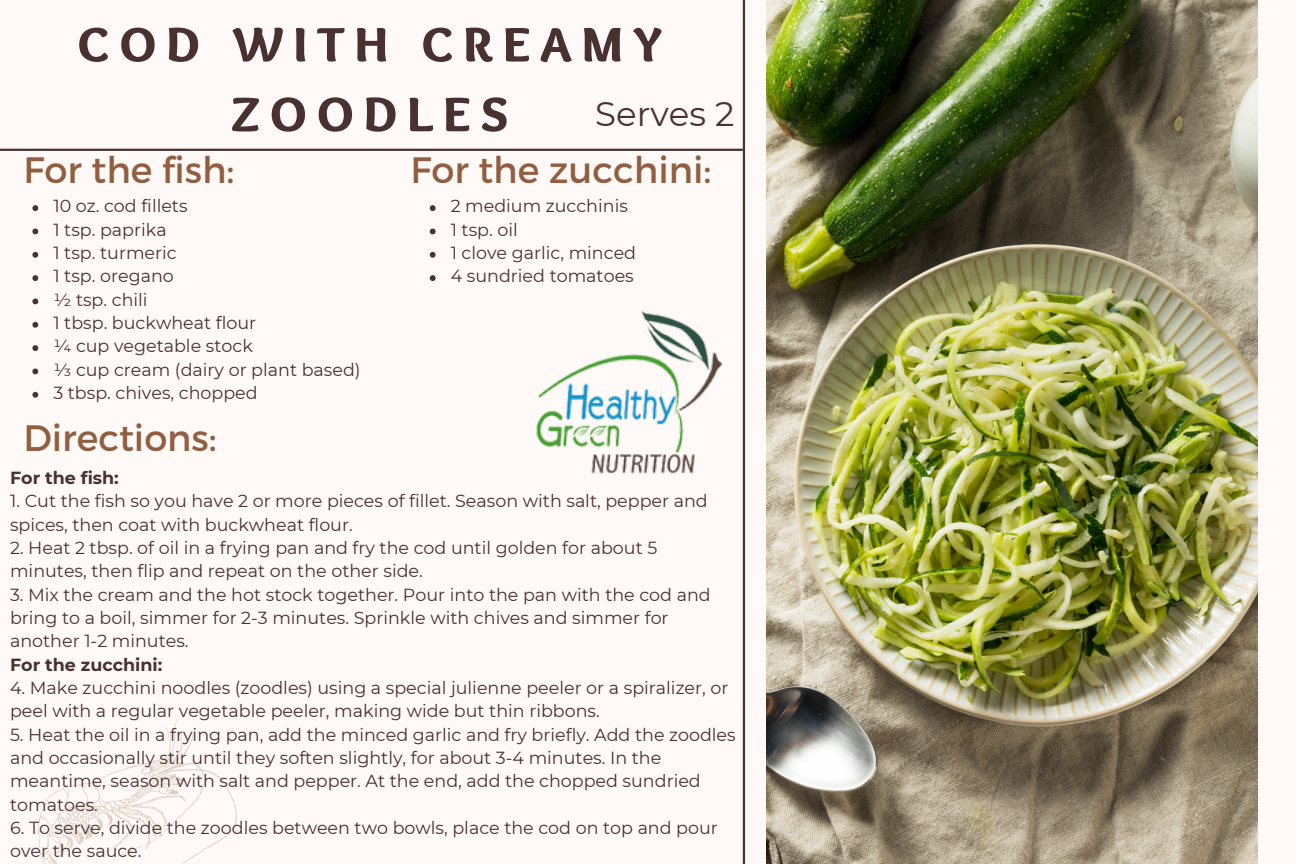
<style>
.page{position:relative;width:1296px;height:864px;background:#fffaf7}
.page>*{position:absolute;margin:0;border:0;box-sizing:border-box;transform-origin:0 0}
.t1{font:900 50.4px/69.6px "Sukar";letter-spacing:.205em;color:#483130;text-align:center}
.t2{font:36.6px "Montserrat";color:#915e41}
.t3{font:34.2px "Montserrat";color:#483130}
.t4{font:17.4px/23.4px "Montserrat";color:#483130}
.t5{font:700 17.4px "Montserrat";color:#483130}
</style>
<div class="page">
<img style="left:767px;top:0;width:490px;height:864px">
<hr style="left:743px;top:0;width:2px;height:864px;background:#483130">
<hr style="left:0;top:149px;width:743px;height:2px;background:#483130">
<svg style="left:37px;top:719px;width:200px;height:145px"></svg>
<img style="left:536px;top:301px;width:207px;height:183px">
<svg style="left:32px;top:205px;width:6px;height:6px"></svg>
<svg style="left:32px;top:229px;width:6px;height:5px"></svg>
<svg style="left:32px;top:252px;width:6px;height:6px"></svg>
<svg style="left:32px;top:275px;width:6px;height:6px"></svg>
<svg style="left:32px;top:299px;width:6px;height:5px"></svg>
<svg style="left:32px;top:322px;width:6px;height:6px"></svg>
<svg style="left:32px;top:345px;width:6px;height:6px"></svg>
<svg style="left:32px;top:369px;width:6px;height:5px"></svg>
<svg style="left:32px;top:392px;width:6px;height:6px"></svg>
<svg style="left:430px;top:205px;width:6px;height:6px"></svg>
<svg style="left:430px;top:229px;width:6px;height:5px"></svg>
<svg style="left:430px;top:252px;width:6px;height:6px"></svg>
<svg style="left:430px;top:275px;width:6px;height:6px"></svg>
<h2 class="t1" style="left:78px;top:15px;width:586px">COD WITH CREAMY<br>ZOODLES</h2>
<h2 class="t3" style="left:595px;top:93px;width:141px">Serves 2</h2>
<p class="t2" style="left:24px;top:146px;width:212px">For the fish:</p>
<h2 class="t4" style="left:53px;top:195px;width:136px">10 oz. cod fillets</h2>
<p class="t4" style="left:53px;top:218px;width:115px">1 tsp. paprika</p>
<p class="t4" style="left:53px;top:241px;width:125px">1 tsp. turmeric</p>
<p class="t4" style="left:53px;top:265px;width:122px">1 tsp. oregano</p>
<p class="t4" style="left:53px;top:288px;width:96px">1⁄2 tsp. chili</p>
<p class="t4" style="left:53px;top:311px;width:204px">1 tbsp. buckwheat flour</p>
<p class="t4" style="left:53px;top:335px;width:201px">1⁄4 cup vegetable stock</p>
<p class="t4" style="left:53px;top:358px;width:309px">1⁄3 cup cream (dairy or plant based)</p>
<p class="t4" style="left:53px;top:381px;width:206px">3 tbsp. chives, chopped</p>
<p class="t2" style="left:24px;top:414px;width:195px">Directions:</p>
<p class="t2" style="left:410px;top:146px;width:302px">For the zucchini:</p>
<p class="t4" style="left:451px;top:195px;width:179px">2 medium zucchinis</p>
<p class="t4" style="left:451px;top:218px;width:69px">1 tsp. oil</p>
<p class="t4" style="left:451px;top:241px;width:187px">1 clove garlic, minced</p>
<p class="t4" style="left:451px;top:265px;width:185px">4 sundried tomatoes</p>
<p class="t5" style="left:10px;top:467px;width:110px">For the fish:</p>
<p class="t4" style="left:10px;top:489px;width:699px">1. Cut the fish so you have 2 or more pieces of fillet. Season with salt, pepper and spices, then coat with buckwheat flour.</p>
<p class="t4" style="left:10px;top:536px;width:649px">2. Heat 2 tbsp. of oil in a frying pan and fry the cod until golden for about 5 minutes, then flip and repeat on the other side.</p>
<p class="t4" style="left:10px;top:583px;width:702px">3. Mix the cream and the hot stock together. Pour into the pan with the cod and bring to a boil, simmer for 2-3 minutes. Sprinkle with chives and simmer for another 1-2 minutes.</p>
<p class="t5" style="left:10px;top:654px;width:154px">For the zucchini:</p>
<p class="t4" style="left:10px;top:676px;width:720px">4. Make zucchini noodles (zoodles) using a special julienne peeler or a spiralizer, or peel with a regular vegetable peeler, making wide but thin ribbons.</p>
<h2 class="t4" style="left:10px;top:723px;width:727px">5. Heat the oil in a frying pan, add the minced garlic and fry briefly. Add the zoodles and occasionally stir until they soften slightly, for about 3-4 minutes. In the meantime, season with salt and pepper. At the end, add the chopped sundried</h2>
<p class="t4" style="left:10px;top:793px;width:89px">tomatoes.</p>
<p class="t4" style="left:10px;top:816px;width:709px">6. To serve, divide the zoodles between two bowls, place the cod on top and pour over the sauce.</p>
</div>
